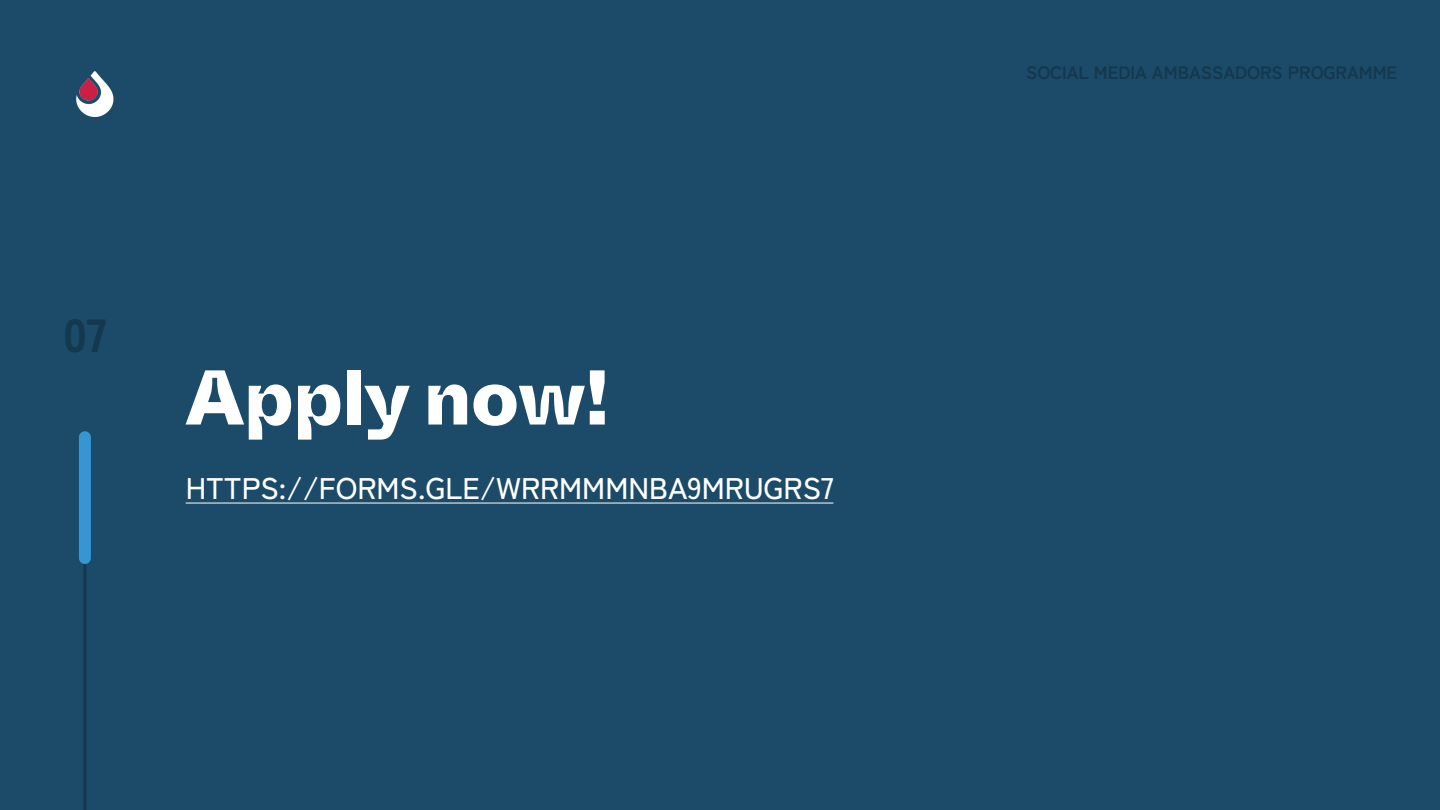
<style>
.page{position:relative;width:1440px;height:810px;background:#1b4b69}
.page>*{position:absolute;margin:0;border:0;box-sizing:border-box;transform-origin:0 0}
.t1{font:800 77.32px "Whyte Inktrap";color:#fff}
.t2{font:900 46.35px "Zen Kaku Gothic New";color:#14384f}
.t3{font:500 29.85px "Zen Kaku Gothic New";color:#fff}
.t4{font:700 18px "Zen Kaku Gothic New";color:#14384f}
</style>
<div class="page">
<img style="left:76px;top:71px;width:38px;height:46px">
<hr style="left:83px;top:486px;width:3px;height:324px;background:#14384f">
<div style="left:79px;top:431px;width:12px;height:133px;background:#3596d2;border-radius:6px"></div>
<hr style="left:186px;top:503px;width:647px;height:1px;background:#fff">
<h2 class="t2" style="left:64px;top:305px;width:44px">07</h2>
<h1 class="t1" style="left:186px;top:336px;width:425px">Apply now!</h1>
<p class="t3" style="left:186px;top:470px;width:649px">HTTPS://FORMS.GLE/WRRMMMNBA9MRUGRS7</p>
<p class="t4" style="left:1026px;top:61px;width:373px">SOCIAL MEDIA AMBASSADORS PROGRAMME</p>
</div>
